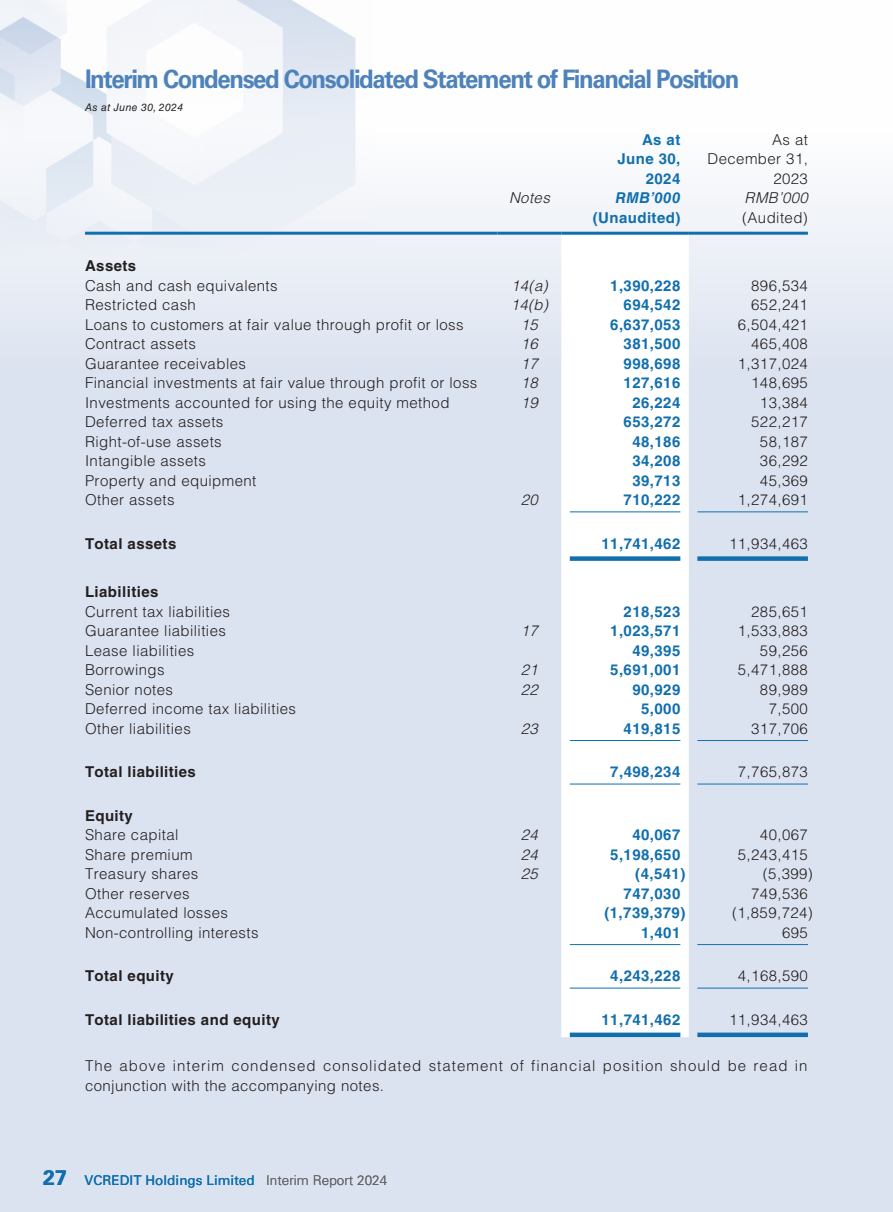
<style>
.page{position:relative;width:893px;height:1212px;background:#fff}
.page>*{position:absolute;margin:0;border:0;box-sizing:border-box;transform-origin:0 0}
.t1{font:700 25.5px "Univers LT Std";letter-spacing:-.06em;color:#4d82ba;scale:.94 1}
.t2{font:700 21px "Univers LT Std";color:#116fae}
.t3{font:300 15px/19.5px "Helvetica LT Std";letter-spacing:.03em;color:#231f20;text-align:right}
.t4{font:700 15px/19.5px "Helvetica LT Std";letter-spacing:.03em;color:#116fae;text-align:right}
.t5{font:300 15px/19.5px "Helvetica LT Std";letter-spacing:.07em;color:#231f20}
.t6{font:700 15px "Helvetica LT Std";letter-spacing:.03em;color:#231f20}
.t7{font:italic 300 15px "Helvetica LT Std";letter-spacing:.03em;color:#231f20}
.t8{font:italic 700 15px "Helvetica LT Std";letter-spacing:.03em;color:#116fae}
.t9{font:13.5px "Univers LT Std";color:#116fae}
.t10{font:300 13.5px "Univers LT Std";color:#636366}
.t11{font:italic 10.5px "Helvetica LT Std";letter-spacing:.03em;color:#231f20}
</style>
<div class="page">
<div style="left:0;top:0;width:892px;height:1212px;background:linear-gradient(to bottom,#f3f5fa,#d3dcec)"></div>
<img style="left:0;top:0;width:372px;height:289px">
<svg style="left:561px;top:235px;width:128px;height:802px"></svg>
<hr style="left:85px;top:232px;width:412px;height:3px;background:#116fae">
<hr style="left:497px;top:232px;width:64px;height:3px;background:#116fae">
<hr style="left:561px;top:232px;width:128px;height:3px;background:#116fae">
<hr style="left:689px;top:232px;width:119px;height:3px;background:#116fae">
<hr style="left:570px;top:511px;width:110px;height:1px;background:#116fae">
<hr style="left:697px;top:511px;width:111px;height:1px;background:#116fae">
<div style="left:570px;top:556px;width:110px;height:5px;background:#116fae"></div>
<div style="left:697px;top:556px;width:111px;height:5px;background:#116fae"></div>
<hr style="left:570px;top:740px;width:110px;height:1px;background:#116fae">
<hr style="left:697px;top:740px;width:111px;height:1px;background:#116fae">
<hr style="left:570px;top:784px;width:110px;height:1px;background:#116fae">
<hr style="left:697px;top:784px;width:111px;height:1px;background:#116fae">
<hr style="left:570px;top:944px;width:110px;height:1px;background:#116fae">
<hr style="left:697px;top:944px;width:111px;height:1px;background:#116fae">
<hr style="left:570px;top:988px;width:110px;height:1px;background:#116fae">
<hr style="left:697px;top:988px;width:111px;height:1px;background:#116fae">
<div style="left:570px;top:1032px;width:110px;height:5px;background:#116fae"></div>
<div style="left:697px;top:1032px;width:111px;height:5px;background:#116fae"></div>
<h1 class="t1" style="left:85px;top:64px;width:698px">Interim Condensed Consolidated Statement of Financial Position</h1>
<p class="t11" style="left:85px;top:101px;width:100px">As at June 30, 2024</p>
<p class="t4" style="left:642px;top:129px;width:40px">As at</p>
<p class="t3" style="left:772px;top:129px;width:37px">As at</p>
<p class="t4" style="left:617px;top:149px;width:64px">June 30,<br>2024</p>
<p class="t3" style="left:707px;top:149px;width:102px">December 31,<br>2023</p>
<p class="t7" style="left:509px;top:188px;width:42px">Notes</p>
<p class="t8" style="left:615px;top:189px;width:67px">RMB’000</p>
<p class="t7" style="left:745px;top:188px;width:65px">RMB’000</p>
<p class="t4" style="left:593px;top:207px;width:89px">(Unaudited)</p>
<p class="t3" style="left:742px;top:207px;width:67px">(Audited)</p>
<p class="t6" style="left:85px;top:257px;width:53px">Assets</p>
<p class="t3" style="left:85px;top:275px;width:194px">Cash and cash equivalents</p>
<p class="t7" style="left:511px;top:276px;width:38px">14(a)</p>
<p class="t4" style="left:610px;top:275px;width:72px">1,390,228</p>
<p class="t3" style="left:751px;top:275px;width:58px">896,534</p>
<p class="t3" style="left:85px;top:295px;width:112px">Restricted cash</p>
<p class="t7" style="left:511px;top:295px;width:39px">14(b)</p>
<p class="t4" style="left:624px;top:295px;width:58px">694,542</p>
<p class="t3" style="left:751px;top:295px;width:58px">652,241</p>
<p class="t3" style="left:85px;top:314px;width:380px">Loans to customers at fair value through profit or loss</p>
<p class="t7" style="left:521px;top:315px;width:19px">15</p>
<p class="t4" style="left:610px;top:314px;width:72px">6,637,053</p>
<p class="t3" style="left:738px;top:314px;width:72px">6,504,421</p>
<p class="t3" style="left:85px;top:334px;width:112px">Contract assets</p>
<p class="t7" style="left:521px;top:334px;width:19px">16</p>
<p class="t4" style="left:624px;top:334px;width:58px">381,500</p>
<p class="t3" style="left:751px;top:334px;width:58px">465,408</p>
<p class="t3" style="left:85px;top:353px;width:162px">Guarantee receivables</p>
<p class="t7" style="left:521px;top:354px;width:19px">17</p>
<p class="t4" style="left:624px;top:353px;width:58px">998,698</p>
<p class="t3" style="left:738px;top:353px;width:72px">1,317,024</p>
<p class="t3" style="left:85px;top:373px;width:394px">Financial investments at fair value through profit or loss</p>
<p class="t7" style="left:521px;top:373px;width:19px">18</p>
<p class="t4" style="left:624px;top:373px;width:58px">127,616</p>
<p class="t3" style="left:751px;top:373px;width:58px">148,695</p>
<p class="t3" style="left:85px;top:392px;width:366px">Investments accounted for using the equity method</p>
<p class="t7" style="left:521px;top:393px;width:19px">19</p>
<p class="t4" style="left:632px;top:392px;width:49px">26,224</p>
<p class="t3" style="left:760px;top:392px;width:49px">13,384</p>
<p class="t3" style="left:85px;top:412px;width:140px">Deferred tax assets</p>
<p class="t4" style="left:624px;top:412px;width:58px">653,272</p>
<p class="t3" style="left:751px;top:412px;width:58px">522,217</p>
<p class="t3" style="left:85px;top:431px;width:138px">Right-of-use assets</p>
<p class="t4" style="left:632px;top:431px;width:49px">48,186</p>
<p class="t3" style="left:760px;top:431px;width:49px">58,187</p>
<p class="t3" style="left:85px;top:451px;width:122px">Intangible assets</p>
<p class="t4" style="left:632px;top:451px;width:49px">34,208</p>
<p class="t3" style="left:760px;top:451px;width:49px">36,292</p>
<p class="t3" style="left:85px;top:470px;width:173px">Property and equipment</p>
<p class="t4" style="left:632px;top:470px;width:49px">39,713</p>
<p class="t3" style="left:760px;top:470px;width:49px">45,369</p>
<p class="t3" style="left:85px;top:490px;width:91px">Other assets</p>
<p class="t7" style="left:521px;top:490px;width:19px">20</p>
<p class="t4" style="left:624px;top:490px;width:58px">710,222</p>
<p class="t3" style="left:738px;top:490px;width:72px">1,274,691</p>
<p class="t6" style="left:85px;top:534px;width:93px">Total assets</p>
<p class="t4" style="left:602px;top:533px;width:80px">11,741,462</p>
<p class="t3" style="left:729px;top:533px;width:80px">11,934,463</p>
<p class="t6" style="left:85px;top:583px;width:75px">Liabilities</p>
<p class="t3" style="left:85px;top:602px;width:147px">Current tax liabilities</p>
<p class="t4" style="left:624px;top:601px;width:58px">218,523</p>
<p class="t3" style="left:751px;top:602px;width:58px">285,651</p>
<p class="t3" style="left:85px;top:621px;width:142px">Guarantee liabilities</p>
<p class="t7" style="left:521px;top:622px;width:19px">17</p>
<p class="t4" style="left:610px;top:621px;width:72px">1,023,571</p>
<p class="t3" style="left:738px;top:621px;width:72px">1,533,883</p>
<p class="t3" style="left:85px;top:641px;width:111px">Lease liabilities</p>
<p class="t4" style="left:632px;top:640px;width:49px">49,395</p>
<p class="t3" style="left:760px;top:641px;width:49px">59,256</p>
<p class="t3" style="left:85px;top:660px;width:81px">Borrowings</p>
<p class="t7" style="left:521px;top:661px;width:19px">21</p>
<p class="t4" style="left:610px;top:660px;width:72px">5,691,001</p>
<p class="t3" style="left:738px;top:660px;width:72px">5,471,888</p>
<p class="t3" style="left:85px;top:680px;width:89px">Senior notes</p>
<p class="t7" style="left:521px;top:680px;width:19px">22</p>
<p class="t4" style="left:632px;top:679px;width:49px">90,929</p>
<p class="t3" style="left:760px;top:680px;width:49px">89,989</p>
<p class="t3" style="left:85px;top:699px;width:212px">Deferred income tax liabilities</p>
<p class="t4" style="left:641px;top:699px;width:41px">5,000</p>
<p class="t3" style="left:769px;top:699px;width:41px">7,500</p>
<p class="t3" style="left:85px;top:719px;width:107px">Other liabilities</p>
<p class="t7" style="left:521px;top:719px;width:19px">23</p>
<p class="t4" style="left:624px;top:718px;width:58px">419,815</p>
<p class="t3" style="left:751px;top:719px;width:58px">317,706</p>
<p class="t6" style="left:85px;top:763px;width:112px">Total liabilities</p>
<p class="t4" style="left:610px;top:762px;width:72px">7,498,234</p>
<p class="t3" style="left:738px;top:762px;width:72px">7,765,873</p>
<p class="t6" style="left:85px;top:806px;width:49px">Equity</p>
<p class="t3" style="left:85px;top:825px;width:95px">Share capital</p>
<p class="t7" style="left:521px;top:826px;width:19px">24</p>
<p class="t4" style="left:632px;top:825px;width:49px">40,067</p>
<p class="t3" style="left:760px;top:825px;width:49px">40,067</p>
<p class="t3" style="left:85px;top:845px;width:109px">Share premium</p>
<p class="t7" style="left:521px;top:845px;width:19px">24</p>
<p class="t4" style="left:610px;top:844px;width:72px">5,198,650</p>
<p class="t3" style="left:738px;top:845px;width:72px">5,243,415</p>
<p class="t3" style="left:85px;top:864px;width:115px">Treasury shares</p>
<p class="t7" style="left:521px;top:865px;width:19px">25</p>
<p class="t4" style="left:635px;top:864px;width:52px">(4,541)</p>
<p class="t3" style="left:763px;top:864px;width:52px">(5,399)</p>
<p class="t3" style="left:85px;top:884px;width:106px">Other reserves</p>
<p class="t4" style="left:624px;top:883px;width:58px">747,030</p>
<p class="t3" style="left:751px;top:884px;width:58px">749,536</p>
<p class="t3" style="left:85px;top:903px;width:145px">Accumulated losses</p>
<p class="t4" style="left:604px;top:903px;width:82px">(1,739,379)</p>
<p class="t3" style="left:732px;top:903px;width:82px">(1,859,724)</p>
<p class="t3" style="left:85px;top:923px;width:175px">Non-controlling interests</p>
<p class="t4" style="left:641px;top:922px;width:41px">1,401</p>
<p class="t3" style="left:782px;top:923px;width:27px">695</p>
<p class="t6" style="left:85px;top:967px;width:90px">Total equity</p>
<p class="t4" style="left:610px;top:966px;width:72px">4,243,228</p>
<p class="t3" style="left:738px;top:966px;width:72px">4,168,590</p>
<p class="t6" style="left:85px;top:1010px;width:196px">Total liabilities and equity</p>
<p class="t4" style="left:602px;top:1010px;width:80px">11,741,462</p>
<p class="t3" style="left:729px;top:1010px;width:80px">11,934,463</p>
<p class="t5" style="left:85px;top:1056px;width:724px">The above interim condensed consolidated statement of financial position should be read in conjunction with the accompanying notes.</p>
<h2 class="t2" style="left:43px;top:1165px;width:25px">27</h2>
<p class="t9" style="left:85px;top:1172px;width:172px">VCREDIT Holdings Limited</p>
<p class="t10" style="left:266px;top:1172px;width:123px">Interim Report 2024</p>
</div>
